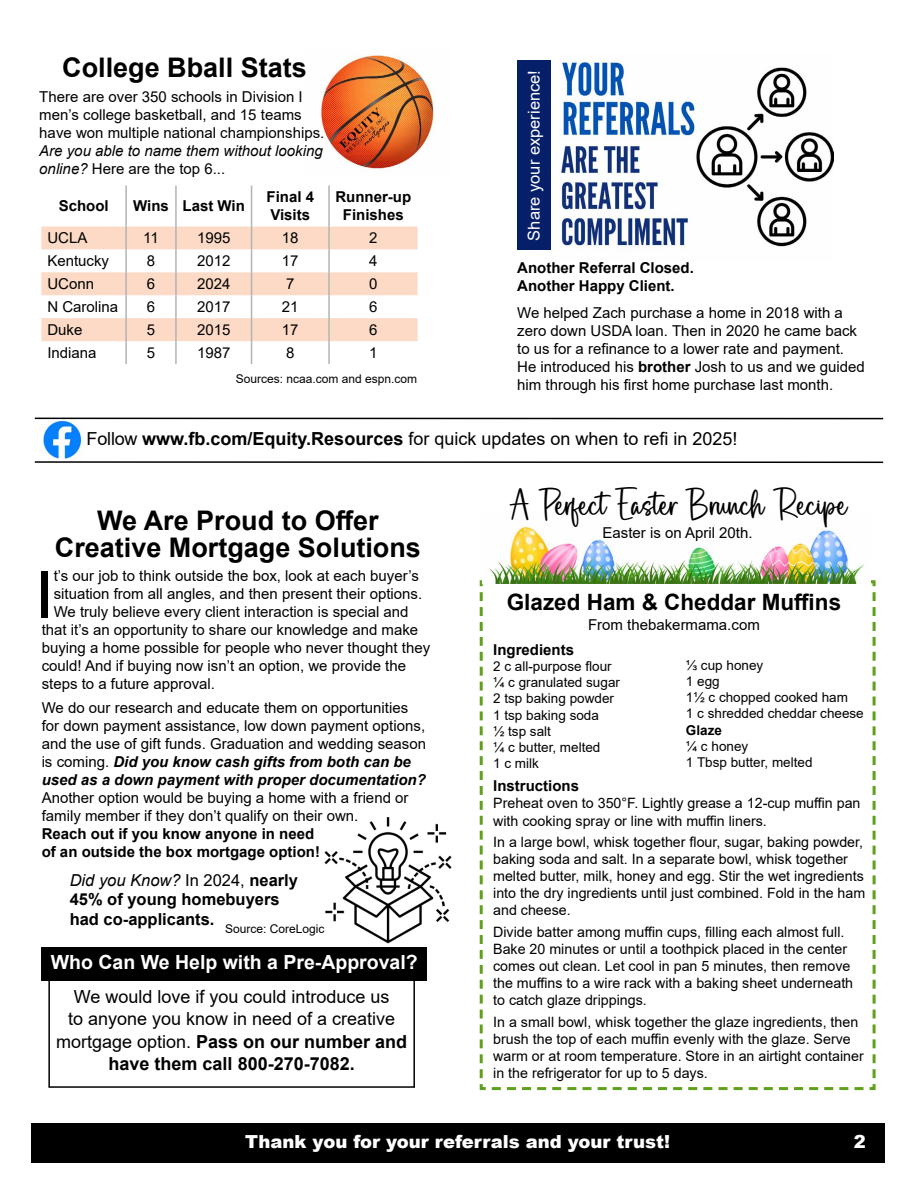
<style>
.page{position:relative;width:918px;height:1188px;background:#fff}
.page>*{position:absolute;margin:0;border:0;box-sizing:border-box;transform-origin:0 0}
.t1{font:65.25px "Arial";color:#000}
.t2{font:700 27px/27px "Arial";color:#000;text-align:center}
.t3{font:27px "The Cottage";color:#000}
.t4{font:700 22.5px "Arial";color:#000}
.t5{font:700 19.5px "Arial";color:#fff}
.t6{font:18px/22.5px "Arial";color:#000;text-align:center}
.t7{font:900 18px "Arial";color:#fff}
.t8{font:700 16.5px/19.5px "Arial";color:#000}
.t9{font:16.5px "Arial";color:#fff}
.t10{font:15px/18px "Arial";color:#000}
.t11{font:700 15px/18px "Arial";color:#000}
.t12{font:italic 15px/18px "Arial";color:#000}
.t13{font:14.25px/17.1px "Arial";color:#000}
.t14{font:13.5px/16.2px "Arial";color:#000}
.t15{font:700 13.5px "Arial";color:#000}
.t16{font:12px "Arial";color:#000}
.s1{font-style:normal}
.s2{font-weight:700}
.s3{font-weight:700;font-style:italic}
.s4{font-weight:400;font-style:italic}
.s5{font-weight:400}
</style>
<div class="page">
<div style="left:31px;top:1123px;width:854px;height:40px;background:#000"></div>
<img style="left:42px;top:421px;width:41px;height:38px">
<div style="left:517px;top:61px;width:34px;height:189px;background:#051f69"></div>
<img style="left:559px;top:59px;width:275px;height:191px">
<svg style="left:479px;top:580px;width:397px;height:511px"></svg>
<img style="left:483px;top:527px;width:387px;height:56px">
<img style="left:320px;top:55px;width:116px;height:115px">
<hr style="left:125px;top:186px;width:2px;height:40px;background:#b1b4b6">
<hr style="left:251px;top:186px;width:1px;height:40px;background:#b1b4b6">
<hr style="left:328px;top:186px;width:2px;height:40px;background:#b1b4b6">
<svg style="left:41px;top:226px;width:377px;height:138px"></svg>
<hr style="left:328px;top:341px;width:2px;height:23px;background:#b1b4b6">
<hr style="left:175px;top:186px;width:2px;height:40px;background:#b1b4b6">
<hr style="left:175px;top:226px;width:2px;height:23px;background:#b1b4b6">
<hr style="left:175px;top:249px;width:2px;height:23px;background:#b1b4b6">
<hr style="left:175px;top:272px;width:2px;height:23px;background:#b1b4b6">
<hr style="left:175px;top:295px;width:2px;height:23px;background:#b1b4b6">
<hr style="left:175px;top:318px;width:2px;height:23px;background:#b1b4b6">
<hr style="left:175px;top:341px;width:2px;height:23px;background:#b1b4b6">
<hr style="left:35px;top:418px;width:848px;height:1px;background:#000">
<hr style="left:35px;top:461px;width:848px;height:2px;background:#000">
<img style="left:324px;top:817px;width:128px;height:127px">
<div style="left:42px;top:947px;width:385px;height:33px;background:#000"></div>
<div style="left:48px;top:978px;width:367px;height:110px;border:2px solid #000"></div>
<h2 class="t2" style="left:62px;top:54px;width:246px">College Bball Stats</h2>
<p class="t10" style="left:39px;top:88px;width:287px">There are over 350 schools in Division I men’s college basketball, and 15 teams have won multiple national championships.</p>
<p class="t12" style="left:39px;top:142px;width:285px">Are you able to name them without looking online? <span class="s1">Here are the top 6...</span></p>
<p class="t11" style="left:59px;top:197px;width:52px">School</p>
<p class="t11" style="left:133px;top:197px;width:113px">Wins Last Win</p>
<p class="t11" style="left:267px;top:188px;width:49px">Final 4<br>Visits</p>
<p class="t11" style="left:335px;top:188px;width:77px;text-align:center">Runner-up<br>Finishes</p>
<p class="t10" style="left:47px;top:229px;width:42px">UCLA</p>
<p class="t10" style="left:143px;top:229px;width:17px">11</p>
<p class="t10" style="left:197px;top:229px;width:35px">1995</p>
<p class="t10" style="left:282px;top:229px;width:18px">18</p>
<p class="t10" style="left:369px;top:229px;width:10px">2</p>
<p class="t10" style="left:47px;top:252px;width:63px">Kentucky</p>
<p class="t10" style="left:147px;top:252px;width:10px">8</p>
<p class="t10" style="left:197px;top:252px;width:35px">2012</p>
<p class="t10" style="left:282px;top:252px;width:18px">17</p>
<p class="t10" style="left:369px;top:252px;width:10px">4</p>
<p class="t10" style="left:47px;top:275px;width:48px">UConn</p>
<p class="t10" style="left:147px;top:275px;width:10px">6</p>
<p class="t10" style="left:197px;top:275px;width:35px">2024</p>
<p class="t10" style="left:286px;top:275px;width:10px">7</p>
<p class="t10" style="left:369px;top:275px;width:10px">0</p>
<p class="t10" style="left:47px;top:298px;width:72px">N Carolina</p>
<p class="t10" style="left:147px;top:298px;width:10px">6</p>
<p class="t10" style="left:197px;top:298px;width:35px">2017</p>
<p class="t10" style="left:282px;top:298px;width:18px">21</p>
<p class="t10" style="left:369px;top:298px;width:10px">6</p>
<p class="t10" style="left:47px;top:321px;width:37px">Duke</p>
<p class="t10" style="left:147px;top:321px;width:10px">5</p>
<p class="t10" style="left:197px;top:321px;width:35px">2015</p>
<p class="t10" style="left:282px;top:321px;width:18px">17</p>
<p class="t10" style="left:369px;top:321px;width:10px">6</p>
<p class="t10" style="left:47px;top:344px;width:51px">Indiana</p>
<p class="t10" style="left:147px;top:344px;width:10px">5</p>
<p class="t10" style="left:197px;top:344px;width:35px">1987</p>
<p class="t10" style="left:286px;top:344px;width:10px">8</p>
<p class="t10" style="left:369px;top:344px;width:10px">1</p>
<p class="t16" style="left:236px;top:370px;width:183px">Sources: ncaa.com and espn.com</p>
<p class="t9" style="left:523px;top:241px;width:172px;rotate:-90deg">Share your experience!</p>
<p class="t11" style="left:517px;top:259px;width:178px">Another Referral Closed.<br>Another Happy Client.</p>
<p class="t10" style="left:517px;top:304px;width:349px">We helped Zach purchase a home in 2018 with a zero down USDA loan. Then in 2020 he came back to us for a refinance to a lower rate and payment.<br>He introduced his <span class="s2">brother</span> Josh to us and we guided him through his first home purchase last month.</p>
<p class="t6" style="left:87px;top:427px;width:652px">Follow <span class="s2">www.fb.com/Equity.Resources</span> for quick updates on when to refi in 2025!</p>
<h2 class="t2" style="left:55px;top:507px;width:368px">We Are Proud to Offer<br>Creative Mortgage Solutions</h2>
<h1 class="t1" style="left:36px;top:550px;width:20px">I</h1>
<p class="t10" style="left:54px;top:567px;width:367px">t’s our job to think outside the box, look at each buyer’s</p>
<p class="t10" style="left:54px;top:585px;width:370px">situation from all angles, and then present their options.</p>
<p class="t10" style="left:54px;top:603px;width:356px">We truly believe every client interaction is special and</p>
<p class="t10" style="left:42px;top:621px;width:378px">that it’s an opportunity to share our knowledge and make</p>
<p class="t10" style="left:42px;top:639px;width:390px">buying a home possible for people who never thought they</p>
<p class="t10" style="left:42px;top:657px;width:366px">could! And if buying now isn’t an option, we provide the</p>
<p class="t10" style="left:42px;top:675px;width:175px">steps to a future approval.</p>
<p class="t10" style="left:42px;top:698px;width:386px">We do our research and educate them on opportunities for down payment assistance, low down payment options, and the use of gift funds. Graduation and wedding season is coming. <span class="s3">Did you know cash gifts from both can be used as a down payment with proper documentation?</span></p>
<p class="t10" style="left:42px;top:788px;width:368px">Another option would be buying a home with a friend or family member if they don’t qualify on their own.</p>
<p class="t11" style="left:42px;top:825px;width:280px">Reach out if you know anyone in need of an outside the box mortgage option!</p>
<p class="t8" style="left:70px;top:870px;width:230px"><span class="s4">Did you Know?</span> <span class="s5">In 2024,</span> nearly<br>45% of young homebuyers had co-applicants.</p>
<p class="t16" style="left:225px;top:921px;width:101px">Source: CoreLogic</p>
<h3 class="t5" style="left:51px;top:948px;width:368px">Who Can We Help with a Pre-Approval?</h3>
<p class="t6" style="left:56px;top:985px;width:353px">We would love if you could introduce us<br>to anyone you know in need of a creative mortgage option. <span class="s2">Pass on our number and have them call 800-270-7082.</span></p>
<h2 class="t3" style="left:508px;top:487px;width:340px">A Perfect Easter Brunch Recipe</h2>
<p class="t10" style="left:603px;top:524px;width:152px">Easter is on April 20th.</p>
<h3 class="t4" style="left:507px;top:587px;width:336px">Glazed Ham &amp; Cheddar Muffins</h3>
<p class="t10" style="left:588px;top:615px;width:173px">From thebakermama.com</p>
<p class="t11" style="left:493px;top:641px;width:82px">Ingredients</p>
<p class="t14" style="left:493px;top:658px;width:128px">2 c all-purpose flour ¼ c granulated sugar<br>2 tsp baking powder<br>1 tsp baking soda<br>½ tsp salt<br>¼ c butter, melted<br>1 c milk</p>
<p class="t14" style="left:686px;top:657px;width:179px">⅓ cup honey<br>1 egg<br>1½ c chopped cooked ham<br>1 c shredded cheddar cheese</p>
<p class="t15" style="left:686px;top:720px;width:38px">Glaze</p>
<p class="t14" style="left:686px;top:738px;width:128px">¼ c honey<br>1 Tbsp butter, melted</p>
<p class="t11" style="left:493px;top:777px;width:87px">Instructions</p>
<p class="t13" style="left:493px;top:795px;width:369px">Preheat oven to 350°F. Lightly grease a 12-cup muffin pan with cooking spray or line with muffin liners.</p>
<p class="t13" style="left:493px;top:833px;width:374px">In a large bowl, whisk together flour, sugar, baking powder, baking soda and salt. In a separate bowl, whisk together melted butter, milk, honey and egg. Stir the wet ingredients into the dry ingredients until just combined. Fold in the ham and cheese.</p>
<p class="t13" style="left:493px;top:923px;width:362px">Divide batter among muffin cups, filling each almost full.<br>Bake 20 minutes or until a toothpick placed in the center comes out clean. Let cool in pan 5 minutes, then remove the muffins to a wire rack with a baking sheet underneath to catch glaze drippings.</p>
<p class="t13" style="left:493px;top:1013px;width:372px">In a small bowl, whisk together the glaze ingredients, then brush the top of each muffin evenly with the glaze. Serve warm or at room temperature. Store in an airtight container in the refrigerator for up to 5 days.</p>
<p class="t7" style="left:245px;top:1129px;width:426px">Thank you for your referrals and your trust!</p>
<p class="t7" style="left:854px;top:1128px;width:14px">2</p>
</div>
